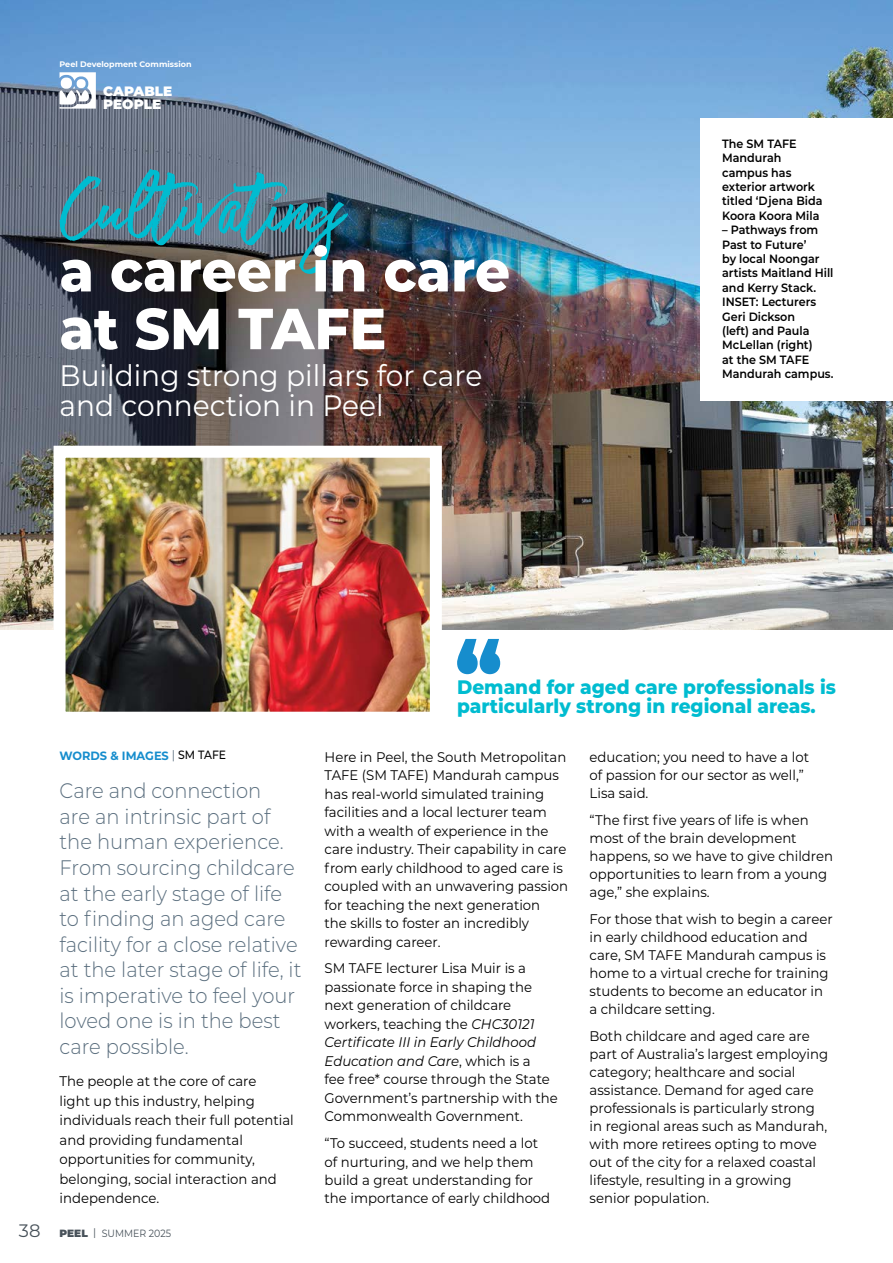
<style>
.page{position:relative;width:893px;height:1263px;background:#fff}
.page>*{position:absolute;margin:0;border:0;box-sizing:border-box;transform-origin:0 0}
.t1{font:76.5px "Bellastory";color:#00bcd0}
.t2{font:800 57.75px/57.8px "Montserrat";color:#fff;scale:.95 1}
.t3{font:29.55px/29.5px "Montserrat";color:#fff;scale:.95 1}
.t4{font:300 21px/25.5px "Montserrat";color:#5a6e7e;scale:.93 1}
.t5{font:800 19.5px/19.5px "Montserrat";color:#00bcd0;scale:.95 1}
.t6{font:13.95px/18.5px "Montserrat";color:#000;scale:.95 1}
.t7{font:900 13.5px/12.8px "Montserrat";color:#fff}
.t8{font:600 12px/14.4px "Montserrat";color:#000;scale:.93 1}
.t9{font:700 12px "Montserrat";color:#168dcd;scale:.95 1}
.t10{font:10.5px "Montserrat";color:#48525a}
.t11{font:700 8.1px "Montserrat";color:#fff}
.s1{font-weight:400;color:#5a6e7e}
.s2{font-weight:500;color:#000}
.s3{font-size:18px}
.s4{font-weight:900}
.s5{font-style:italic}
</style>
<div class="page">
<img style="left:0;top:0;width:893px;height:629px">
<div style="left:701px;top:118px;width:192px;height:282px;background:#fff"></div>
<img style="left:67px;top:459px;width:362px;height:252px">
<div style="left:54px;top:446px;width:388px;height:278px;border:12px solid #fff"></div>
<svg style="left:457px;top:639px;width:43px;height:35px"></svg>
<svg style="left:60px;top:72px;width:36px;height:37px"></svg>
<p class="t11" style="left:60px;top:59px;width:134px">Peel Development Commission</p>
<p class="t7" style="left:103px;top:84px;width:71px">CAPABLE<br>PEOPLE</p>
<h1 class="t1" style="left:60px;top:163px;width:287px">Cultivating</h1>
<h2 class="t2" style="left:60px;top:239px;width:476px">a career in care at SM TAFE</h2>
<h3 class="t3" style="left:60px;top:360px;width:447px">Building strong pillars for care and connection in Peel</h3>
<p class="t8" style="left:722px;top:136px;width:109px">The SM TAFE<br>Mandurah campus has exterior artwork titled ‘Djena Bida<br>Koora Koora Mila</p>
<p class="t8" style="left:722px;top:222px;width:121px">– Pathways from<br>Past to Future’<br>by local Noongar artists Maitland Hill and Kerry Stack.<br>INSET: Lecturers<br>Geri Dickson<br>(left) and Paula<br>McLellan (right)<br>at the SM TAFE<br>Mandurah campus.</p>
<p class="t9" style="left:60px;top:747px;width:177px">WORDS &amp; IMAGES <span class="s1">|</span> <span class="s2">SM TAFE</span></p>
<p class="t4" style="left:60px;top:777px;width:262px">Care and connection<br>are an intrinsic part of the human experience.<br>From sourcing childcare at the early stage of life to finding an aged care facility for a close relative at the later stage of life, it is imperative to feel your loved one is in the best care possible.</p>
<p class="t6" style="left:60px;top:1071px;width:248px;line-height:19.5px">The people at the core of care<br>light up this industry, helping individuals reach their full potential and providing fundamental opportunities for community, belonging, social interaction and independence.</p>
<p class="t10" style="left:19px;top:1226px;width:154px"><span class="s3">38</span> <span class="s4">PEEL</span> | SUMMER 2025</p>
<h3 class="t5" style="left:457px;top:676px;width:400px">Demand for aged care professionals is particularly strong in regional areas.</h3>
<p class="t6" style="left:325px;top:747px;width:258px">Here in Peel, the South Metropolitan TAFE (SM TAFE) Mandurah campus has real-world simulated training facilities and a local lecturer team with a wealth of experience in the care industry. Their capability in care from early childhood to aged care is coupled with an unwavering passion for teaching the next generation<br>the skills to foster an incredibly rewarding career.</p>
<p class="t6" style="left:325px;top:959px;width:247px">SM TAFE lecturer Lisa Muir is a passionate force in shaping the next generation of childcare workers, teaching the <span class="s5">CHC30121<br>Certificate III in Early Childhood<br>Education and Care</span>, which is a<br>fee free* course through the State<br>Government’s partnership with the<br>Commonwealth Government.</p>
<p class="t6" style="left:325px;top:1133px;width:239px">“To succeed, students need a lot of nurturing, and we help them build a great understanding for the importance of early childhood</p>
<p class="t6" style="left:590px;top:747px;width:232px">education; you need to have a lot of passion for our sector as well,”<br>Lisa said.</p>
<p class="t6" style="left:590px;top:810px;width:258px">“The first five years of life is when most of the brain development happens, so we have to give children opportunities to learn from a young age,” she explains.</p>
<p class="t6" style="left:590px;top:909px;width:257px">For those that wish to begin a career in early childhood education and care, SM TAFE Mandurah campus is home to a virtual creche for training students to become an educator in a childcare setting.</p>
<p class="t6" style="left:590px;top:1026px;width:253px">Both childcare and aged care are part of Australia’s largest employing category; healthcare and social assistance. Demand for aged care professionals is particularly strong in regional areas such as Mandurah, with more retirees opting to move out of the city for a relaxed coastal lifestyle, resulting in a growing senior population.</p>
</div>
